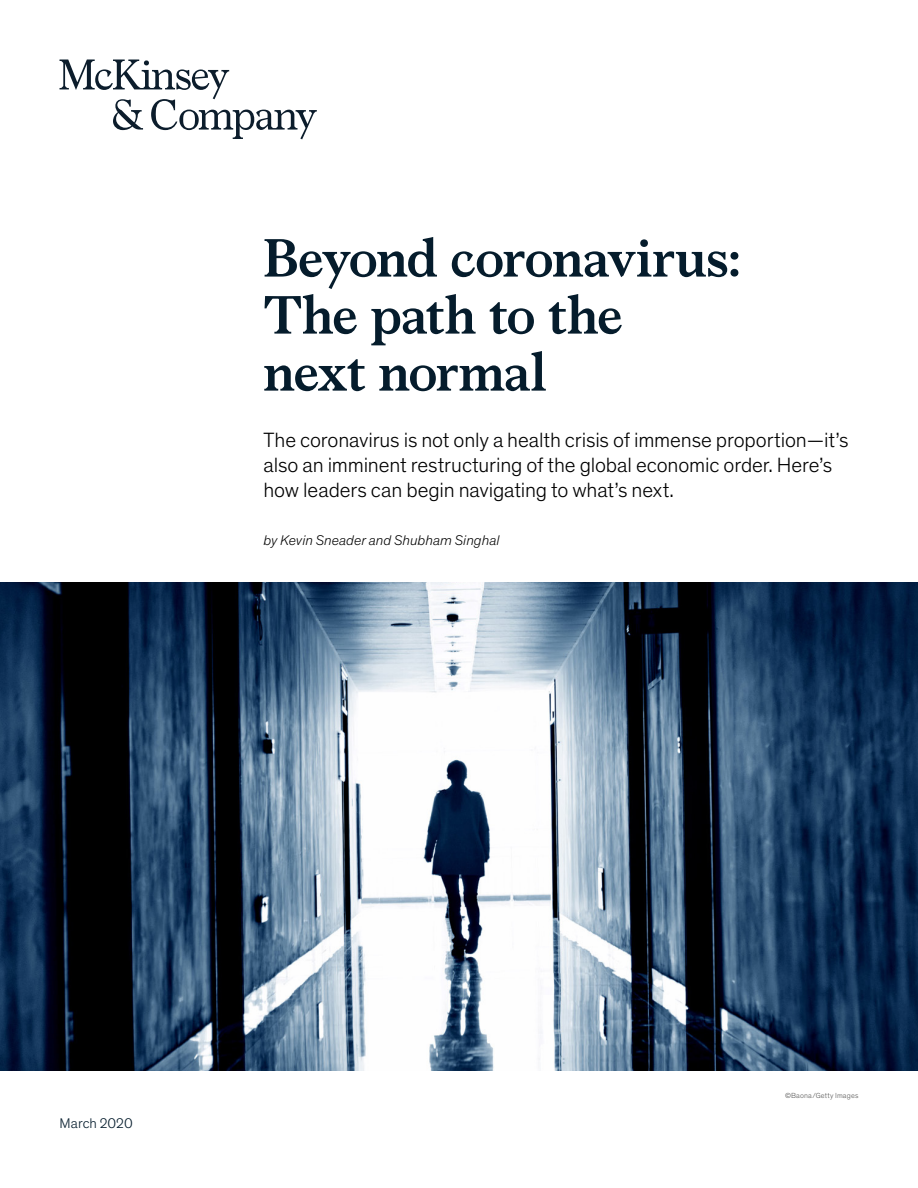
<style>
.page{position:relative;width:918px;height:1188px;background:#fff}
.page>*{position:absolute;margin:0;border:0;box-sizing:border-box;transform-origin:0 0}
.t1{font:700 54px/57px "Bower";letter-spacing:-.015em;color:#051c2c}
.t2{font:300 21px/24.8px "Theinhardt Pan";letter-spacing:-.005em;color:#000}
.t3{font:italic 300 14.25px "Theinhardt Pan";letter-spacing:.005em;color:#000}
.t4{font:300 14.25px "Theinhardt Pan";letter-spacing:.005em;color:#051c2c}
.t5{font:300 7.5px "Theinhardt Pan";letter-spacing:.025em;color:#575756}
</style>
<div class="page">
<img style="left:0;top:582px;width:918px;height:488px">
<svg style="left:60px;top:60px;width:257px;height:79px"></svg>
<h1 class="t1" style="left:264px;top:226px;width:479px">Beyond coronavirus:<br>The path to the<br>next normal</h1>
<p class="t2" style="left:264px;top:427px;width:587px">The coronavirus is not only a health crisis of immense proportion—it’s also an imminent restructuring of the global economic order. Here’s how leaders can begin navigating to what’s next.</p>
<p class="t3" style="left:264px;top:530px;width:238px">by Kevin Sneader and Shubham Singhal</p>
<p class="t4" style="left:60px;top:1114px;width:75px">March 2020</p>
<p class="t5" style="left:785px;top:1090px;width:75px">©Baona/Getty Images</p>
</div>
